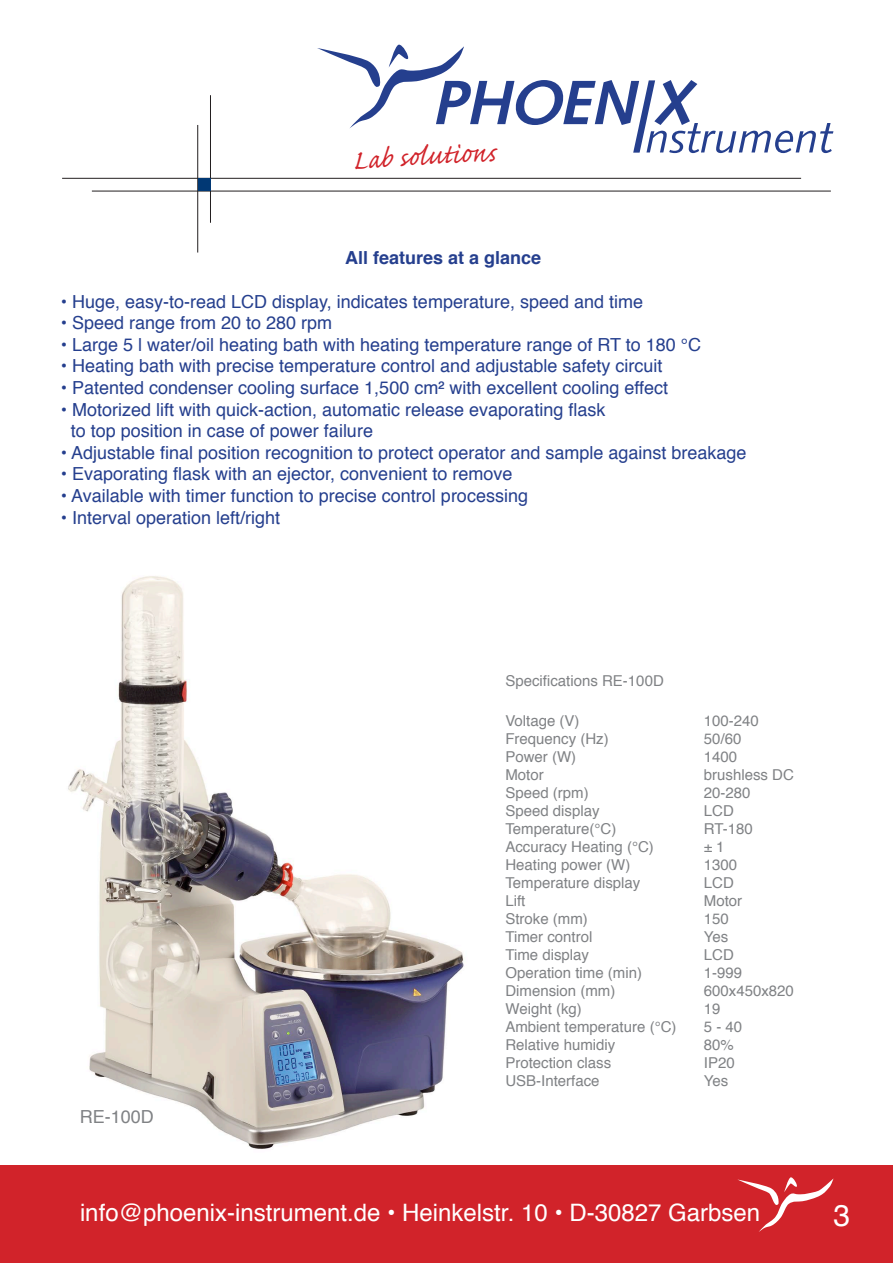
<style>
.page{position:relative;width:893px;height:1263px;background:#fff}
.page>*{position:absolute;margin:0;border:0;box-sizing:border-box;transform-origin:0 0}
.t1{font:34.5px "Caflisch Script Pro";color:#d1232a}
.t2{font:30px "Helvetica";color:#fff}
.t3{font:24px "Helvetica";color:#fff}
.t4{font:18px/21.6px "Helvetica";color:#253f8e}
.t5{font:700 18px "Helvetica";color:#253f8e}
.t6{font:18px "Helvetica";color:#808285}
.t7{font:15px/18px "Helvetica";color:#808285}
</style>
<div class="page">
<div style="left:0;top:1165px;width:893px;height:98px;background:#d1232a"></div>
<svg style="left:737px;top:1177px;width:96px;height:55px"></svg>
<img style="left:68px;top:576px;width:396px;height:573px">
<hr style="left:62px;top:178px;width:739px;height:1px;background:#231f20">
<hr style="left:92px;top:191px;width:739px;height:1px;background:#231f20">
<hr style="left:210px;top:95px;width:1px;height:128px;background:#231f20">
<hr style="left:197px;top:125px;width:1px;height:128px;background:#231f20">
<div style="left:198px;top:179px;width:12px;height:12px;background:#013874"></div>
<svg style="left:317px;top:44px;width:516px;height:109px"></svg>
<h1 class="t1" style="left:352px;top:142px;width:145px;rotate:-3deg">Lab solutions</h1>
<p class="t5" style="left:345px;top:244px;width:198px">All features at a glance</p>
<p class="t4" style="left:61px;top:291px;width:584px">• Huge, easy-to-read LCD display, indicates temperature, speed and time</p>
<p class="t4" style="left:61px;top:313px;width:273px">• Speed range from 20 to 280 rpm</p>
<p class="t4" style="left:61px;top:334px;width:642px">• Large 5 l water/oil heating bath with heating temperature range of RT to 180 °C</p>
<p class="t4" style="left:61px;top:356px;width:603px">• Heating bath with precise temperature control and adjustable safety circuit</p>
<p class="t4" style="left:61px;top:377px;width:609px">• Patented condenser cooling surface 1,500 cm² with excellent cooling effect</p>
<p class="t4" style="left:71px;top:399px;width:536px;text-indent:-10px">• Motorized lift with quick-action, automatic release evaporating flask to top position in case of power failure</p>
<p class="t4" style="left:61px;top:442px;width:687px">• Adjustable final position recognition to protect operator and sample against breakage</p>
<p class="t4" style="left:61px;top:464px;width:453px">• Evaporating flask with an ejector, convenient to remove</p>
<p class="t4" style="left:61px;top:485px;width:469px">• Available with timer function to precise control processing</p>
<p class="t4" style="left:61px;top:507px;width:221px">• Interval operation left/right</p>
<p class="t7" style="left:505px;top:672px;width:160px">Specifications RE-100D</p>
<p class="t6" style="left:80px;top:1103px;width:76px">RE-100D</p>
<p class="t7" style="left:505px;top:712px;width:173px">Voltage (V)<br>Frequency (Hz)<br>Power (W)<br>Motor<br>Speed (rpm)<br>Speed display<br>Temperature(°C)<br>Accuracy Heating (°C)<br>Heating power (W)<br>Temperature display<br>Lift<br>Stroke (mm)<br>Timer control<br>Time display<br>Operation time (min)<br>Dimension (mm)<br>Weight (kg)<br>Ambient temperature (°C)<br>Relative humidiy<br>Protection class<br>USB-Interface</p>
<p class="t7" style="left:704px;top:712px;width:92px">100-240<br>50/60<br>1400 brushless DC<br>20-280<br>LCD<br>RT-180<br>± 1<br>1300<br>LCD<br>Motor<br>150<br>Yes<br>LCD<br>1-999<br>600x450x820<br>19<br>5 - 40<br>80%<br>IP20<br>Yes</p>
<h3 class="t3" style="left:80px;top:1194px;width:682px">info@phoenix-instrument.de • Heinkelstr. 10 • D-30827 Garbsen</h3>
<h2 class="t2" style="left:833px;top:1192px;width:18px">3</h2>
</div>
